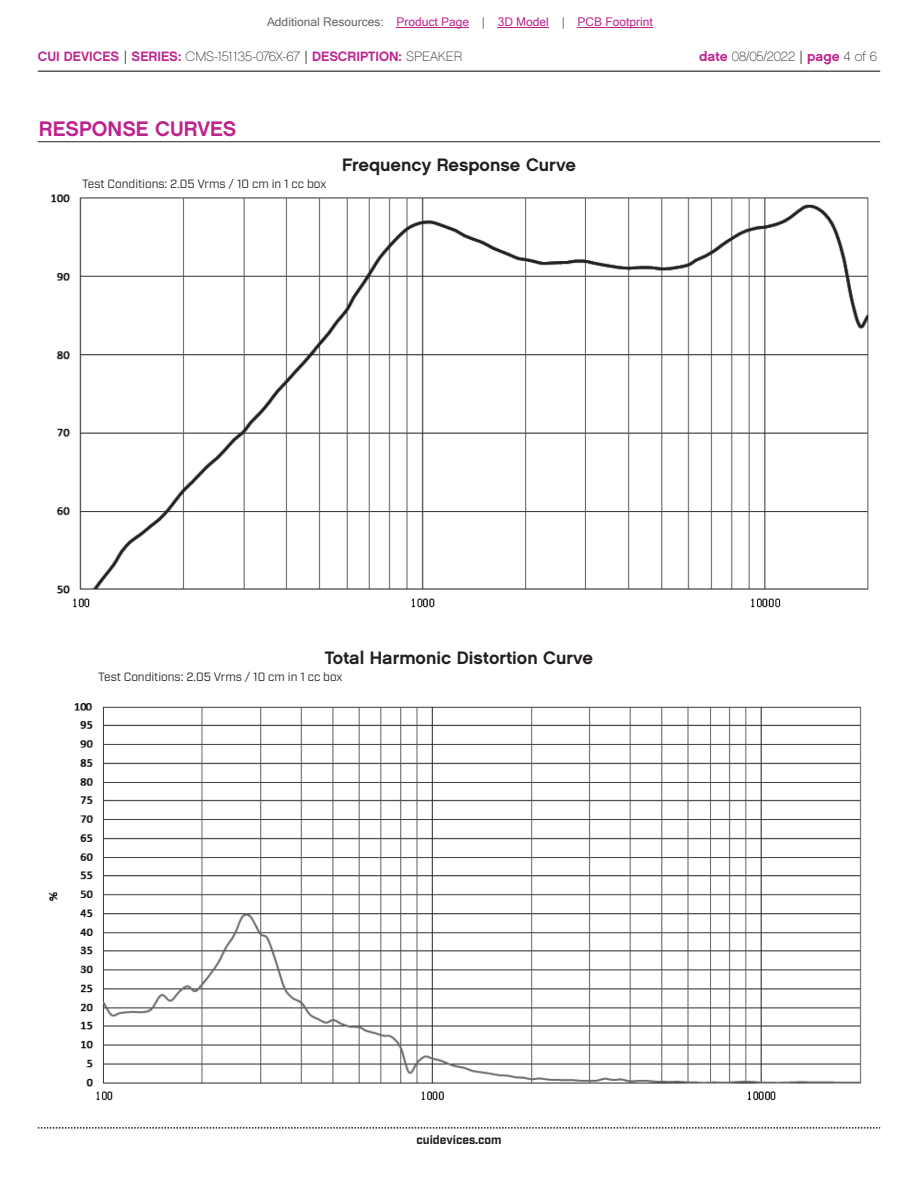
<style>
.page{position:relative;width:918px;height:1188px;background:#fff}
.page>*{position:absolute;margin:0;border:0;box-sizing:border-box;transform-origin:0 0}
.t1{font:21px "Chalet New York Nineteen Sixty";color:#bd238f}
.t2{font:18px "Chalet New York Nineteen Sixty";color:#231f20}
.t3{font:13.5px "Chalet New York Nineteen Sixty";color:#bd238f}
.t4{font:13.5px "Chalet Paris Nineteen Sixty";letter-spacing:-.005em;color:#231f20}
.t5{font:12px "Industry";color:#231f20}
.t6{font:12px "Microsoft Sans Serif";color:#bd238f}
.t7{font:700 12px "Industry";color:#231f20}
.s1{color:#63676b}
.s2{font-family:"Industry";color:#231f20}
.s3{font-family:"Chalet Paris Nineteen Sixty";color:#231f20}
.s4{font-family:"Chalet New York Nineteen Sixty";color:#bd238f}
.s5{font-family:"Industry"}
</style>
<div class="page">
<hr style="left:38px;top:71px;width:842px;height:1px;background:#231f20">
<svg style="left:38px;top:1127px;width:842px;height:2px"></svg>
<img style="left:51px;top:194px;width:818px;height:414px">
<hr style="left:38px;top:141px;width:842px;height:1px;background:#231f20">
<img style="left:48px;top:703px;width:814px;height:398px">
<hr style="left:397px;top:27px;width:72px;height:1px;background:#bd238f">
<hr style="left:498px;top:27px;width:51px;height:1px;background:#bd238f">
<hr style="left:578px;top:27px;width:75px;height:1px;background:#bd238f">
<p class="t6" style="left:267px;top:15px;width:387px"><span class="s1">Additional Resources:</span> Product Page <span class="s1">|</span> 3D Model <span class="s1">|</span> PCB Footprint</p>
<p class="t3" style="left:38px;top:47px;width:426px">CUI DEVICES <span class="s2">|</span> SERIES: <span class="s3">CMS-151135-076X-67</span> <span class="s2">|</span> DESCRIPTION: <span class="s3">SPEAKER</span></p>
<p class="t4" style="left:699px;top:48px;width:179px"><span class="s4">date</span> 08/05/2022 <span class="s5">|</span> <span class="s4">page</span> 4 of 6</p>
<h1 class="t1" style="left:39px;top:115px;width:199px">RESPONSE CURVES</h1>
<p class="t5" style="left:82px;top:176px;width:246px">Test Conditions: 2.05 Vrms / 10 cm in 1 cc box</p>
<h2 class="t2" style="left:342px;top:153px;width:235px">Frequency Response Curve</h2>
<h2 class="t2" style="left:325px;top:646px;width:270px">Total Harmonic Distortion Curve</h2>
<p class="t5" style="left:98px;top:669px;width:246px">Test Conditions: 2.05 Vrms / 10 cm in 1 cc box</p>
<p class="t7" style="left:416px;top:1132px;width:87px">cuidevices.com</p>
</div>
